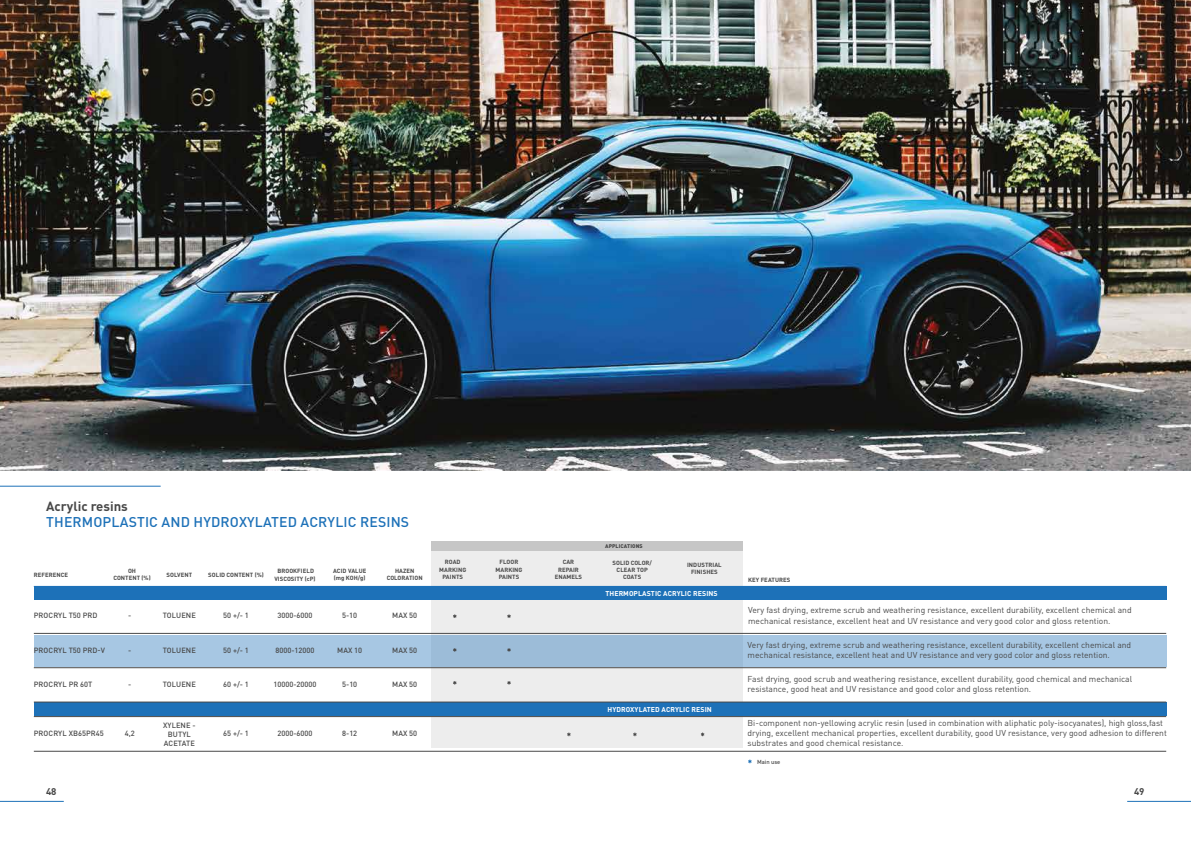
<style>
.page{position:relative;width:1191px;height:842px;background:#fff}
.page>*{position:absolute;margin:0;border:0;box-sizing:border-box;transform-origin:0 0}
.t1{font:500 14px "DIN Pro";letter-spacing:.01em;color:#1d71b8}
.t2{font:700 13.2px "DIN Pro";color:#484848}
.t3{font:700 9.7px "DIN Pro";color:#484848}
.t4{font:8.5px/10.2px "DIN Pro";color:#484848}
.t5{font:500 7.5px/9px "DIN Pro";letter-spacing:.01em;color:#484848;text-align:center}
.t6{font:700 7px "DIN Pro";letter-spacing:.01em;color:#fff}
.t7{font:700 6px/7.2px "DIN Pro";letter-spacing:.01em;color:#484848;text-align:center}
.t8{font:500 5.8px "DIN Pro";color:#484848}
.t9{font:900 5.3px "DIN Pro";letter-spacing:.02em;color:#484848}
</style>
<div class="page">
<hr style="left:0;top:486px;width:161px;height:1px;background:#1d71b8">
<div style="left:431px;top:552px;width:311px;height:196px;background:#ededed"></div>
<div style="left:431px;top:541px;width:311px;height:10px;background:#c6c6c6"></div>
<div style="left:34px;top:586px;width:1132px;height:14px;background:#1d71b8"></div>
<div style="left:34px;top:703px;width:1132px;height:13px;background:#1d71b8"></div>
<hr style="left:34px;top:633px;width:1132px;height:1px;background:#484848">
<hr style="left:34px;top:667px;width:1132px;height:1px;background:#484848">
<hr style="left:34px;top:702px;width:1132px;height:1px;background:#484848">
<hr style="left:34px;top:716px;width:1132px;height:1px;background:#484848">
<hr style="left:34px;top:751px;width:1132px;height:1px;background:#484848">
<hr style="left:0;top:801px;width:64px;height:1px;background:#1d71b8">
<hr style="left:1127px;top:801px;width:64px;height:1px;background:#1d71b8">
<img style="left:0;top:0;width:1191px;height:471px">
<div style="left:34px;top:635px;width:1132px;height:31px;background:#a7c7e3"></div>
<svg style="left:453px;top:648px;width:3px;height:4px"></svg>
<svg style="left:507px;top:614px;width:4px;height:4px"></svg>
<svg style="left:507px;top:681px;width:4px;height:4px"></svg>
<svg style="left:507px;top:648px;width:4px;height:4px"></svg>
<h2 class="t2" style="left:46px;top:497px;width:83px">Acrylic resins</h2>
<h1 class="t1" style="left:46px;top:513px;width:364px">THERMOPLASTIC AND HYDROXYLATED ACRYLIC RESINS</h1>
<p class="t7" style="left:34px;top:571px;width:36px">REFERENCE</p>
<p class="t5" style="left:34px;top:611px;width:65px">PROCRYL T50 PRD</p>
<p class="t7" style="left:113px;top:567px;width:39px">ΟΗ<br>CONTENT (%)</p>
<p class="t5" style="left:128px;top:611px;width:5px">-</p>
<p class="t7" style="left:167px;top:571px;width:27px">SOLVENT</p>
<p class="t7" style="left:208px;top:571px;width:57px">SOLID CONTENT (%)</p>
<p class="t7" style="left:439px;top:558px;width:28px">ROAD<br>MARKING<br>PAINTS</p>
<p class="t7" style="left:274px;top:567px;width:43px">BROOKFIELD<br>VISCOSITY (cP)</p>
<p class="t7" style="left:333px;top:567px;width:35px;text-align:left">ACID VALUE (mg KOH/g)</p>
<p class="t7" style="left:387px;top:567px;width:37px">HAZEN<br>COLORATION</p>
<p class="t5" style="left:163px;top:611px;width:35px">TOLUENE</p>
<p class="t5" style="left:223px;top:611px;width:27px">50 +/- 1</p>
<p class="t5" style="left:277px;top:611px;width:37px">3000-6000</p>
<p class="t5" style="left:342px;top:611px;width:17px">5-10</p>
<p class="t5" style="left:392px;top:611px;width:27px">MAX 50</p>
<p class="t9" style="left:605px;top:542px;width:39px">APPLICATIONS</p>
<p class="t7" style="left:495px;top:558px;width:28px">FLOOR<br>MARKING<br>PAINTS</p>
<p class="t7" style="left:555px;top:558px;width:29px">CAR<br>REPAIR<br>ENAMELS</p>
<p class="t7" style="left:612px;top:559px;width:41px">SOLID COLOR/<br>CLEAR TOP<br>COATS</p>
<p class="t7" style="left:687px;top:560px;width:36px">INDUSTRIAL<br>FINISHES</p>
<p class="t6" style="left:605px;top:589px;width:114px">THERMOPLASTIC ACRYLIC RESINS</p>
<p class="t7" style="left:748px;top:576px;width:44px">KEY FEATURES</p>
<p class="t4" style="left:748px;top:605px;width:385px">Very fast drying, extreme scrub and weathering resistance, excellent durability, excellent chemical and mechanical resistance, excellent heat and UV resistance and very good color and gloss retention.</p>
<p class="t5" style="left:34px;top:645px;width:73px">PROCRYL T50 PRD-V</p>
<p class="t5" style="left:128px;top:645px;width:5px">-</p>
<p class="t5" style="left:163px;top:645px;width:35px">TOLUENE</p>
<p class="t5" style="left:223px;top:645px;width:27px">50 +/- 1</p>
<p class="t5" style="left:275px;top:645px;width:41px">8000-12000</p>
<p class="t5" style="left:337px;top:645px;width:27px">MAX 10</p>
<p class="t5" style="left:392px;top:645px;width:27px">MAX 50</p>
<p class="t4" style="left:747px;top:639px;width:385px">Very fast drying, extreme scrub and weathering resistance, excellent durability, excellent chemical and mechanical resistance, excellent heat and UV resistance and very good color and gloss retention.</p>
<p class="t5" style="left:34px;top:679px;width:60px">PROCRYL PR 60T</p>
<p class="t5" style="left:163px;top:679px;width:35px">TOLUENE</p>
<p class="t5" style="left:223px;top:679px;width:27px">60 +/- 1</p>
<p class="t5" style="left:273px;top:679px;width:45px">10000-20000</p>
<p class="t5" style="left:342px;top:679px;width:17px">5-10</p>
<p class="t5" style="left:128px;top:679px;width:5px">-</p>
<p class="t5" style="left:392px;top:679px;width:27px">MAX 50</p>
<p class="t5" style="left:34px;top:729px;width:71px">PROCRYL XB65PR45</p>
<p class="t5" style="left:163px;top:720px;width:34px">XYLENE -<br>BUTYL<br>ACETATE</p>
<p class="t5" style="left:125px;top:729px;width:12px">4,2</p>
<p class="t5" style="left:223px;top:729px;width:27px">65 +/- 1</p>
<p class="t5" style="left:277px;top:729px;width:37px">2000-6000</p>
<p class="t5" style="left:342px;top:729px;width:17px">8-12</p>
<p class="t5" style="left:392px;top:729px;width:27px">MAX 50</p>
<p class="t6" style="left:607px;top:704px;width:106px">HYDROXYLATED ACRYLIC RESIN</p>
<p class="t4" style="left:747px;top:674px;width:386px">Fast drying, good scrub and weathering resistance, excellent durability, good chemical and mechanical resistance, good heat and UV resistance and good color and gloss retention.</p>
<p class="t4" style="left:747px;top:717px;width:421px">Bi-component non-yellowing acrylic resin (used in combination with aliphatic poly-isocyanates), high gloss,fast drying, excellent mechanical properties, excellent durability, good UV resistance, very good adhesion to different substrates and good chemical resistance.</p>
<p class="t8" style="left:757px;top:758px;width:25px">Main use</p>
<p class="t3" style="left:46px;top:784px;width:12px">48</p>
<p class="t3" style="left:1134px;top:784px;width:12px">49</p>
</div>
